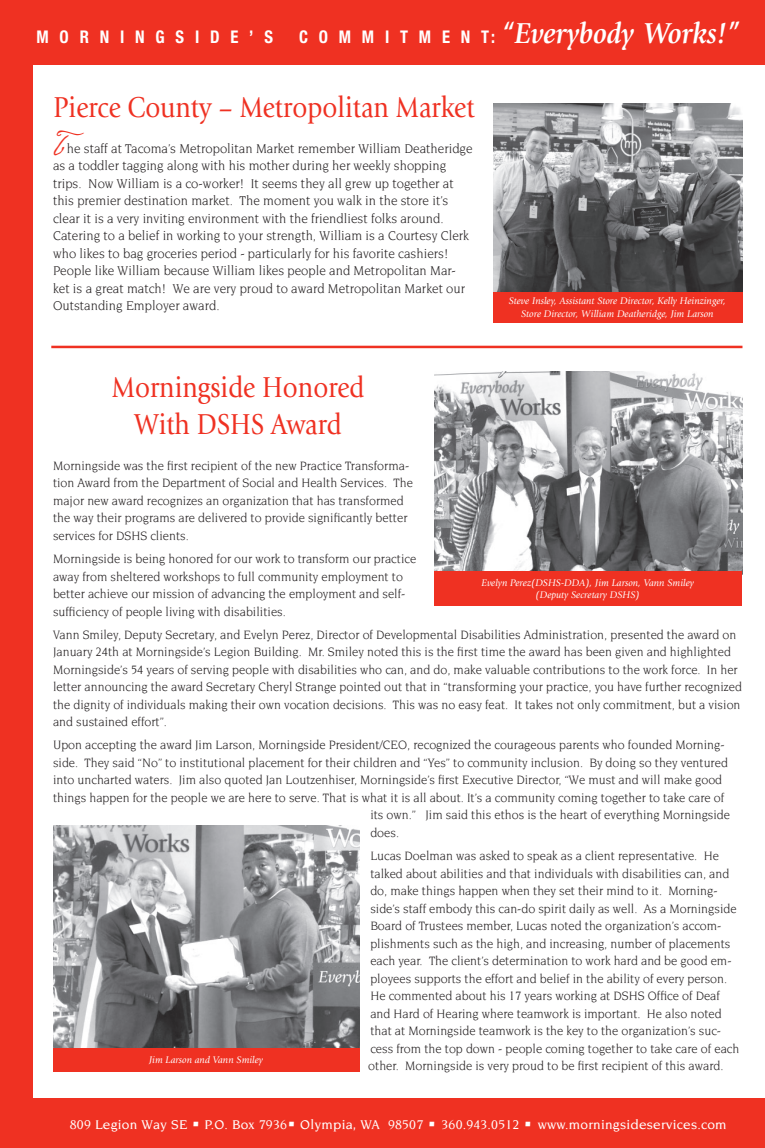
<style>
.page{position:relative;width:765px;height:1148px;background:#fff}
.page>*{position:absolute;margin:0;border:0;box-sizing:border-box;transform-origin:0 0}
.t1{font:30px/37.5px "Giovanni";color:#ef3122;text-align:center;scale:.87 1}
.t2{font:italic 700 30px "Giovanni";color:#fff;scale:.95 1}
.t3{font:700 condensed 17.5px "Helvetica Neue";letter-spacing:.65em;color:#fff;scale:.95 1}
.t4{font:13.75px/17.5px "Novarese";color:#231f20;scale:.95 1}
.t5{font:500 13.75px "Novarese";letter-spacing:.015em;color:#fff}
.t6{font:13.12px/17.5px "Novarese";color:#231f20;scale:.95 1}
.t7{font:italic 10px/12.5px "Giovanni";color:#fff;text-align:center}
.s1{font-family:"Helvetica Neue";font-style:normal;font-stretch:condensed;font-size:17.5px}
.s2{font-family:"Cezanne";font-size:30px;color:#ef3122}
.s3{font-family:"Itc Eras";font-size:15px}
</style>
<div class="page">
<div style="left:1px;top:1098px;width:764px;height:50px;background:#ef3122"></div>
<div style="left:0;top:0;width:33px;height:1148px;background:#ef3122"></div>
<div style="left:0;top:0;width:765px;height:65px;background:#ef3122"></div>
<hr style="left:51px;top:346px;width:692px;height:2px;background:#ef3122">
<img style="left:493px;top:103px;width:250px;height:189px">
<div style="left:493px;top:292px;width:249px;height:31px;background:#ef3122"></div>
<img style="left:435px;top:372px;width:307px;height:199px">
<div style="left:435px;top:571px;width:307px;height:34px;background:#ef3122"></div>
<img style="left:53px;top:825px;width:306px;height:223px">
<div style="left:53px;top:1048px;width:306px;height:23px;background:#ef3122"></div>
<h2 class="t3" style="left:37px;top:27px;width:250px">MORNI NGSI DE’S</h2>
<h2 class="t3" style="left:299px;top:27px;width:60px">COMMI</h2>
<h1 class="t2" style="left:400px;top:17px;width:359px"><span class="s1">T M E N T:</span> “Everybody Works!”</h1>
<h1 class="t1" style="left:54px;top:89px;width:485px">Pierce County – Metropolitan Market</h1>
<p class="t4" style="left:53px;top:139px;width:443px"><span class="s2">T</span>he staff at Tacoma’s Metropolitan Market remember William Deatheridge as a toddler tagging along with his mother during her weekly shopping trips. Now William is a co-worker! It seems they all grew up together at this premier destination market. The moment you walk in the store it’s clear it is a very inviting environment with the friendliest folks around.<br>Catering to a belief in working to your strength, William is a Courtesy Clerk who likes to bag groceries period - particularly for his favorite cashiers!<br>People like William because William likes people and Metropolitan Mar&shy;ket is a great match! We are very proud to award Metropolitan Market our Outstanding Employer award.</p>
<p class="t7" style="left:509px;top:295px;width:219px">Steve Insley, Assistant Store Director, Kelly Heinzinger,<br>Store Director, William Deatheridge, Jim Larson</p>
<h1 class="t1" style="left:112px;top:368px;width:292px">Morningside Honored<br>With DSHS Award</h1>
<p class="t6" style="left:53px;top:457px;width:380px">Morningside was the first recipient of the new Practice Transforma&shy;tion Award from the Department of Social and Health Services. The major new award recognizes an organization that has transformed the way their programs are delivered to provide significantly better services for DSHS clients.</p>
<p class="t6" style="left:53px;top:550px;width:384px">Morningside is being honored for our work to transform our practice away from sheltered workshops to full community employment to better achieve our mission of advancing the employment and self&shy;sufficiency of people living with disabilities.</p>
<p class="t6" style="left:53px;top:625px;width:727px">Vann Smiley, Deputy Secretary, and Evelyn Perez, Director of Developmental Disabilities Administration, presented the award on January 24th at Morningside’s Legion Building. Mr. Smiley noted this is the first time the award has been given and highlighted Morningside’s 54 years of serving people with disabilities who can, and do, make valuable contributions to the work force. In her letter announcing the award Secretary Cheryl Strange pointed out that in “transforming your practice, you have further recognized the dignity of individuals making their own vocation decisions. This was no easy feat. It takes not only commitment, but a vision and sustained effort”.</p>
<p class="t6" style="left:53px;top:736px;width:708px">Upon accepting the award Jim Larson, Morningside President/CEO, recognized the courageous parents who founded Morning-</p>
<p class="t6" style="left:53px;top:753px;width:712px">side. They said “No” to institutional placement for their children and “Yes” to community inclusion. By doing so they ventured</p>
<p class="t6" style="left:53px;top:771px;width:706px">into uncharted waters. Jim also quoted Jan Loutzenhiser, Morningside’s first Executive Director, “We must and will make good</p>
<p class="t6" style="left:53px;top:788px;width:708px">things happen for the people we are here to serve. That is what it is all about. It’s a community coming together to take care of</p>
<p class="t6" style="left:370px;top:806px;width:380px">its own.” Jim said this ethos is the heart of everything Morningside</p>
<p class="t6" style="left:370px;top:823px;width:32px">does.</p>
<p class="t6" style="left:368px;top:846px;width:392px">Lucas Doelman was asked to speak as a client representative. He talked about abilities and that individuals with disabilities can, and do, make things happen when they set their mind to it. Morning&shy;side’s staff embody this can-do spirit daily as well. As a Morningside Board of Trustees member, Lucas noted the organization’s accom&shy;plishments such as the high, and increasing, number of placements each year. The client’s determination to work hard and be good em&shy;ployees supports the effort and belief in the ability of every person.<br>He commented about his 17 years working at DSHS Office of Deaf and Hard of Hearing where teamwork is important. He also noted that at Morningside teamwork is the key to the organization’s suc&shy;cess from the top down - people coming together to take care of each other. Morningside is very proud to be first recipient of this award.</p>
<p class="t7" style="left:481px;top:576px;width:214px">Evelyn Perez(DSHS-DDA), Jim Larson, Vann Smiley (Deputy Secretary DSHS)</p>
<p class="t7" style="left:149px;top:1053px;width:115px">Jim Larson and Vann Smiley</p>
<p class="t5" style="left:70px;top:1117px;width:658px">809 Legion Way SE <span class="s3">•</span> P.O. Box 7936<span class="s3">•</span> Olympia, WA 98507 <span class="s3">•</span> 360.943.0512 <span class="s3">•</span> www.morningsideservices.com</p>
</div>
